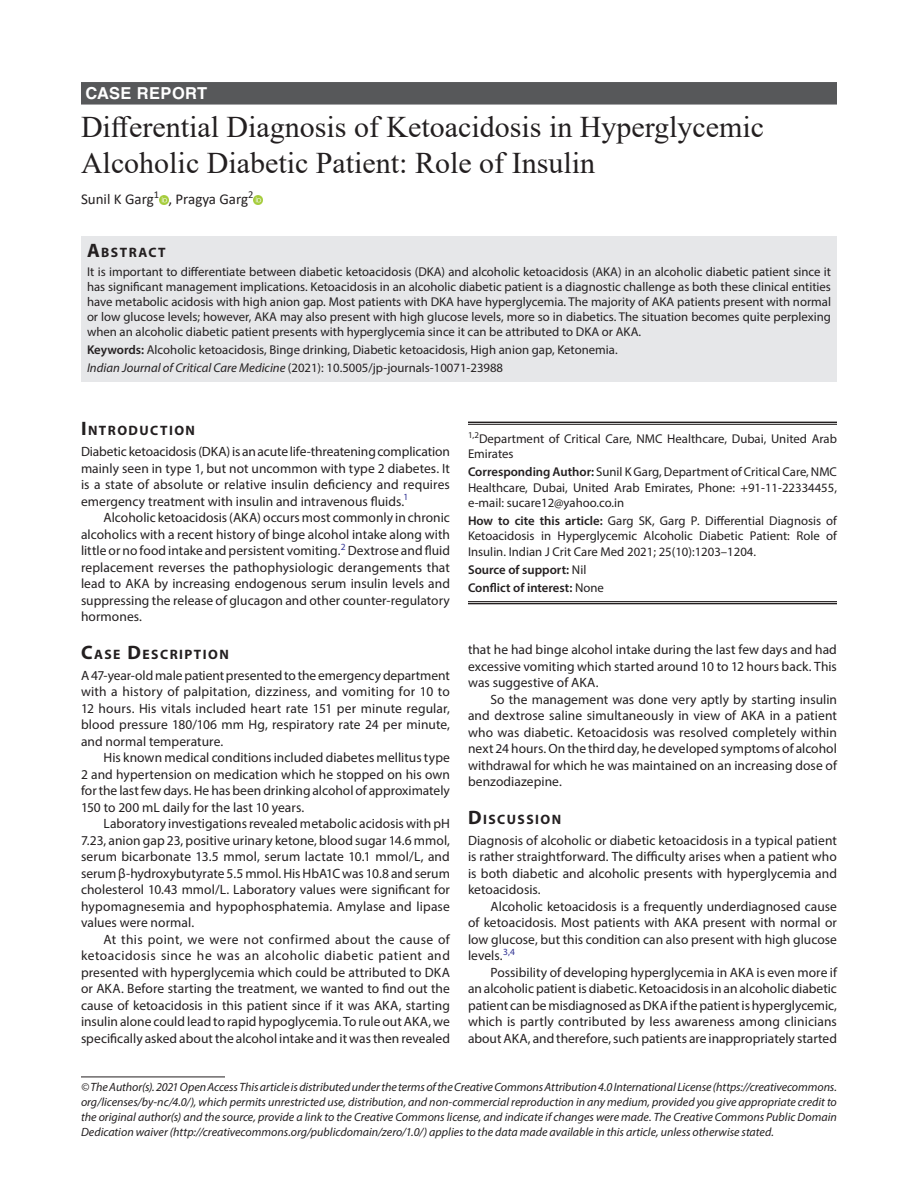
<style>
.page{position:relative;width:918px;height:1188px;background:#fff}
.page>*{position:absolute;margin:0;border:0;box-sizing:border-box;transform-origin:0 0}
.t1{font:30px/36px "Times New Roman";color:#231f20}
.IJCCM-ART{font:700 16.5px "Helvetica LT Std";letter-spacing:.025em;color:#fff}
.AuthorName{font:15px "Calibri";color:#231f20}
.Head-1{font:700 13.65px "Myriad Pro";letter-spacing:.105em;color:#231f20}
.Head-1-first{font:700 13.65px "Myriad Pro";letter-spacing:.105em;color:#231f20}
.AbstractTitle{font:700 13.65px "Myriad Pro";letter-spacing:.105em;color:#231f20}
.Para-Indent{font:13.5px/16.5px "Myriad Pro";color:#231f20;text-align:justify}
.Para-NoIndent{font:13.5px/16.5px "Myriad Pro";letter-spacing:.005em;color:#231f20;text-align:justify}
.Abstract-Para-first{font:12.75px/15px "Myriad Pro";color:#231f20;text-align:justify}
.Corollary-Para{font:12.75px/15.3px "Myriad Pro";color:#231f20;text-align:justify}
.Keywords{font:12.75px "Myriad Pro";color:#231f20}
.JT_DOI{font:12.75px "Myriad Pro";color:#231f20}
.Affiliation-first{font:12.75px/15.3px "Myriad Pro";color:#231f20}
.Affiliation-foot-las{font:600 12.75px "Myriad Pro";color:#231f20}
.Corollary-Para-2{font:600 12.75px "Myriad Pro";color:#231f20}
.FootNote{font:italic 12px/15px "Myriad Pro";color:#231f20;text-align:justify}
.s1{font-size:19.5px}
.s2{font-weight:600}
.s3{font-style:italic}
.s4{font-weight:400}
</style>
<div class="page">
<div style="left:81px;top:82px;width:756px;height:23px;background:#57585a"></div>
<div style="left:81px;top:236px;width:756px;height:26px;background:#e6e7e9"></div>
<div style="left:81px;top:261px;width:756px;height:84px;background:#e6e7e9"></div>
<div style="left:81px;top:339px;width:756px;height:24px;background:#e6e7e9"></div>
<div style="left:81px;top:357px;width:756px;height:24px;background:#e6e7e9"></div>
<svg style="left:159px;top:196px;width:9px;height:9px"></svg>
<svg style="left:254px;top:196px;width:9px;height:9px"></svg>
<hr style="left:468px;top:422px;width:369px;height:1px;background:#231f20">
<hr style="left:468px;top:424px;width:369px;height:1px;background:#231f20">
<hr style="left:468px;top:601px;width:369px;height:1px;background:#231f20">
<hr style="left:468px;top:603px;width:369px;height:1px;background:#231f20">
<hr style="left:81px;top:1077px;width:144px;height:1px;background:#231f20">
<p class="IJCCM-ART" style="left:86px;top:83px;width:123px">CASE REPORT</p>
<p class="t1" style="left:81px;top:108px;width:685px">Differential Diagnosis of Ketoacidosis in Hyperglycemic<br>Alcoholic Diabetic Patient: Role of Insulin</p>
<p class="AuthorName" style="left:81px;top:189px;width:174px">Sunil K Garg<sup>1</sup> , Pragya Garg<sup>2</sup></p>
<p class="AbstractTitle" style="left:87px;top:243px;width:80px"><span class="s1">A</span>BSTRACT</p>
<p class="Abstract-Para-first" style="left:87px;top:264px;width:746px">It is important to differentiate between diabetic ketoacidosis (DKA) and alcoholic ketoacidosis (AKA) in an alcoholic diabetic patient since it has significant management implications. Ketoacidosis in an alcoholic diabetic patient is a diagnostic challenge as both these clinical entities have metabolic acidosis with high anion gap. Most patients with DKA have hyperglycemia. The majority of AKA patients present with normal or low glucose levels; however, AKA may also present with high glucose levels, more so in diabetics. The situation becomes quite perplexing when an alcoholic diabetic patient presents with hyperglycemia since it can be attributed to DKA or AKA.</p>
<p class="Keywords" style="left:87px;top:342px;width:532px"><span class="s2">Keywords:</span> Alcoholic ketoacidosis, Binge drinking, Diabetic ketoacidosis, High anion gap, Ketonemia.</p>
<p class="JT_DOI" style="left:87px;top:360px;width:418px"><span class="s3">Indian Journal of Critical Care Medicine</span> (2021): 10.5005/jp-journals-10071-23988</p>
<p class="Head-1-first" style="left:81px;top:422px;width:116px"><span class="s1">I</span>NTRODUCTION</p>
<p class="Para-NoIndent" style="left:81px;top:443px;width:370px">Diabetic ketoacidosis (DKA) is an acute life-threatening complication mainly seen in type 1, but not uncommon with type 2 diabetes. It is a state of absolute or relative insulin deficiency and requires emergency treatment with insulin and intravenous fluids.<sup>1</sup></p>
<p class="Para-Indent" style="left:81px;top:509px;width:371px;text-indent:22px">Alcoholic ketoacidosis (AKA) occurs most commonly in chronic alcoholics with a recent history of binge alcohol intake along with little or no food intake and persistent vomiting.<sup>2</sup> Dextrose and fluid replacement reverses the pathophysiologic derangements that lead to AKA by increasing endogenous serum insulin levels and suppressing the release of glucagon and other counter-regulatory hormones.</p>
<p class="Head-1" style="left:81px;top:645px;width:149px"><span class="s1">C</span>ASE <span class="s1">D</span>ESCRIPTION</p>
<p class="Para-NoIndent" style="left:81px;top:667px;width:371px">A 47-year-old male patient presented to the emergency department with a history of palpitation, dizziness, and vomiting for 10 to 12 hours. His vitals included heart rate 151 per minute regular, blood pressure 180/106 mm Hg, respiratory rate 24 per minute, and normal temperature.</p>
<p class="Para-Indent" style="left:81px;top:749px;width:371px;text-indent:22px">His known medical conditions included diabetes mellitus type 2 and hypertension on medication which he stopped on his own for the last few days. He has been drinking alcohol of approximately 150 to 200 mL daily for the last 10 years.</p>
<p class="Para-Indent" style="left:81px;top:815px;width:371px;text-indent:22px">Laboratory investigations revealed metabolic acidosis with pH 7.23, anion gap 23, positive urinary ketone, blood sugar 14.6 mmol, serum bicarbonate 13.5 mmol, serum lactate 10.1 mmol/L, and serum β-hydroxybutyrate 5.5 mmol. His HbA1C was 10.8 and serum cholesterol 10.43 mmol/L. Laboratory values were significant for hypomagnesemia and hypophosphatemia. Amylase and lipase values were normal.</p>
<p class="Para-Indent" style="left:81px;top:931px;width:371px;text-indent:22px">At this point, we were not confirmed about the cause of ketoacidosis since he was an alcoholic diabetic patient and presented with hyperglycemia which could be attributed to DKA or AKA. Before starting the treatment, we wanted to find out the cause of ketoacidosis in this patient since if it was AKA, starting insulin alone could lead to rapid hypoglycemia. To rule out AKA, we specifically asked about the alcohol intake and it was then revealed</p>
<p class="Affiliation-first" style="left:468px;top:430px;width:370px"><sup>1,2</sup>Department of Critical Care, NMC Healthcare, Dubai, United Arab<br>Emirates</p>
<p class="Corollary-Para" style="left:468px;top:464px;width:371px"><span class="s2">Corresponding Author:</span> Sunil K Garg, Department of Critical Care, NMC Healthcare, Dubai, United Arab Emirates, Phone: +91-11-22334455, e-mail: sucare12@yahoo.co.in</p>
<p class="Corollary-Para" style="left:468px;top:513px;width:371px"><span class="s2">How to cite this article:</span> Garg SK, Garg P<span class="s3">.</span> Differential Diagnosis of Ketoacidosis in Hyperglycemic Alcoholic Diabetic Patient: Role of Insulin. Indian J Crit Care Med 2021; 25(10):1203–1204.</p>
<p class="Corollary-Para-2" style="left:468px;top:562px;width:120px">Source of support: <span class="s4">Nil</span></p>
<p class="Affiliation-foot-las" style="left:468px;top:580px;width:137px">Conflict of interest: <span class="s4">None</span></p>
<p class="Para-Indent" style="left:468px;top:641px;width:371px">that he had binge alcohol intake during the last few days and had excessive vomiting which started around 10 to 12 hours back. This was suggestive of AKA.</p>
<p class="Para-Indent" style="left:468px;top:691px;width:371px;text-indent:22px">So the management was done very aptly by starting insulin and dextrose saline simultaneously in view of AKA in a patient who was diabetic. Ketoacidosis was resolved completely within next 24 hours. On the third day, he developed symptoms of alcohol withdrawal for which he was maintained on an increasing dose of benzodiazepine.</p>
<p class="Head-1" style="left:468px;top:810px;width:95px"><span class="s1">D</span>ISCUSSION</p>
<p class="Para-NoIndent" style="left:468px;top:832px;width:370px">Diagnosis of alcoholic or diabetic ketoacidosis in a typical patient is rather straightforward. The difficulty arises when a patient who is both diabetic and alcoholic presents with hyperglycemia and ketoacidosis.</p>
<p class="Para-Indent" style="left:468px;top:898px;width:371px;text-indent:22px">Alcoholic ketoacidosis is a frequently underdiagnosed cause of ketoacidosis. Most patients with AKA present with normal or low glucose, but this condition can also present with high glucose levels.<sup>3,4</sup></p>
<p class="Para-Indent" style="left:468px;top:964px;width:371px;text-indent:22px">Possibility of developing hyperglycemia in AKA is even more if an alcoholic patient is diabetic. Ketoacidosis in an alcoholic diabetic patient can be misdiagnosed as DKA if the patient is hyperglycemic, which is partly contributed by less awareness among clinicians about AKA, and therefore, such patients are inappropriately started</p>
<p class="FootNote" style="left:81px;top:1079px;width:758px">© The Author(s). 2021 Open Access This article is distributed under the terms of the Creative Commons Attribution 4.0 International License (https://creativecommons. org/licenses/by-nc/4.0/), which permits unrestricted use, distribution, and non-commercial reproduction in any medium, provided you give appropriate credit to the original author(s) and the source, provide a link to the Creative Commons license, and indicate if changes were made. The Creative Commons Public Domain Dedication waiver (http://creativecommons.org/publicdomain/zero/1.0/) applies to the data made available in this article, unless otherwise stated.</p>
</div>
